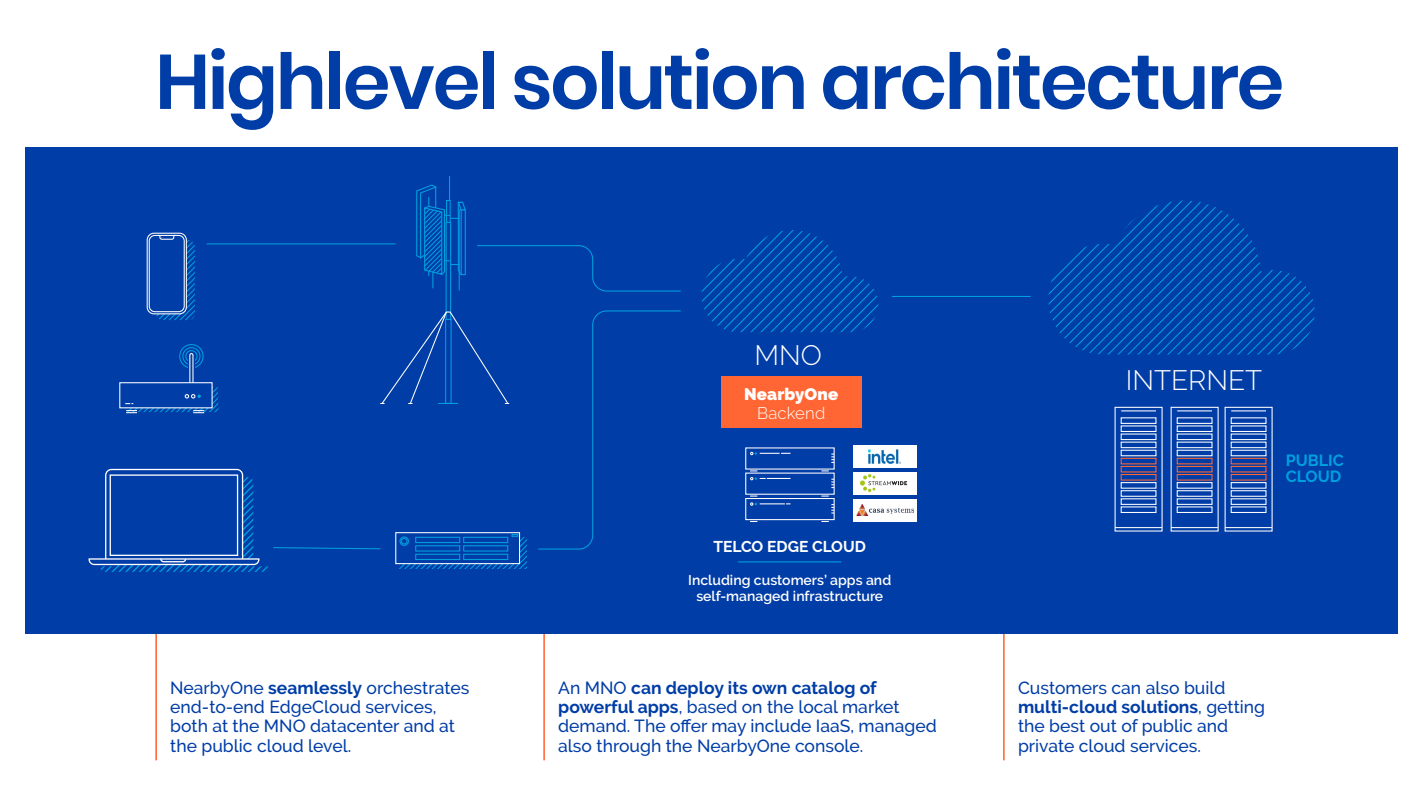
<style>
.page{position:relative;width:1428px;height:803px;background:#fff}
.page>*{position:absolute;margin:0;border:0;box-sizing:border-box;transform-origin:0 0}
.t1{font:600 77px "Poppins";letter-spacing:-.03em;color:#003da6}
.t2{font:300 28px "Raleway";color:#fff}
.t3{font:500 17.5px/19.2px "Raleway";color:#003da6}
.t4{font:900 16.7px "Raleway";letter-spacing:.01em;color:#fff}
.t5{font:300 16.7px "Raleway";letter-spacing:.01em;color:#fff}
.t6{font:700 16.1px/16.4px "Raleway";color:#00a0df}
.t7{font:700 15.61px "Raleway";color:#fff}
.t8{font:600 14px/15.7px "Raleway";color:#fff;text-align:center}
.s1{font-weight:700}
</style>
<div class="page">
<hr style="left:155px;top:591px;width:2px;height:169px;background:#f63">
<hr style="left:543px;top:591px;width:2px;height:169px;background:#f63">
<hr style="left:1003px;top:591px;width:1px;height:169px;background:#f63">
<div style="left:26px;top:147px;width:1372px;height:486px;background:#003da6"></div>
<div style="left:853px;top:445px;width:63px;height:22px;background:#fff"></div>
<img style="left:868px;top:450px;width:33px;height:13px">
<div style="left:853px;top:472px;width:63px;height:22px;background:#fff"></div>
<img style="left:860px;top:474px;width:48px;height:18px">
<div style="left:853px;top:499px;width:63px;height:23px;background:#fff"></div>
<img style="left:857px;top:505px;width:56px;height:11px">
<svg style="left:701px;top:230px;width:177px;height:102px"></svg>
<svg style="left:1048px;top:200px;width:267px;height:154px"></svg>
<div style="left:395px;top:532px;width:125px;height:32px;background:#003da6;border:1px solid #fff"></div>
<svg style="left:399px;top:534px;width:127px;height:35px"></svg>
<div style="left:415px;top:537px;width:45px;height:6px;border:1px solid #00a0df"></div>
<div style="left:415px;top:545px;width:45px;height:6px;border:1px solid #00a0df"></div>
<div style="left:415px;top:553px;width:45px;height:7px;border:1px solid #00a0df"></div>
<div style="left:463px;top:537px;width:45px;height:6px;border:1px solid #00a0df"></div>
<div style="left:463px;top:545px;width:45px;height:6px;border:1px solid #00a0df"></div>
<div style="left:463px;top:553px;width:45px;height:7px;border:1px solid #00a0df"></div>
<div style="left:147px;top:233px;width:40px;height:81px;border:1px solid #fff;border-radius:7px"></div>
<div style="left:149px;top:235px;width:36px;height:77px;border:1px solid #fff;border-radius:6px"></div>
<svg style="left:156px;top:234px;width:39px;height:86px"></svg>
<div style="left:119px;top:382px;width:94px;height:26px;background:linear-gradient(to bottom,#003da6,#003da6)"></div>
<div style="left:185px;top:350px;width:13px;height:12px;border:1px solid #00a0df;border-radius:50%"></div>
<div style="left:182px;top:347px;width:18px;height:18px;border:1px solid #00a0df;border-radius:50%"></div>
<div style="left:179px;top:344px;width:25px;height:24px;border:1px solid #00a0df;border-radius:50%"></div>
<svg style="left:125px;top:352px;width:94px;height:61px"></svg>
<hr style="left:449px;top:176px;width:1px;height:41px;background:#00a0df">
<svg style="left:445px;top:276px;width:6px;height:35px"></svg>
<hr style="left:432px;top:240px;width:1px;height:48px;background:#00a0df">
<hr style="left:459px;top:209px;width:1px;height:81px;background:#00a0df">
<svg style="left:380px;top:311px;width:129px;height:93px"></svg>
<svg style="left:416px;top:184px;width:50px;height:92px"></svg>
<hr style="left:892px;top:296px;width:138px;height:1px;background:#00a0df">
<svg style="left:538px;top:310px;width:143px;height:240px"></svg>
<svg style="left:477px;top:245px;width:204px;height:47px"></svg>
<hr style="left:207px;top:243px;width:188px;height:1px;background:#00a0df">
<svg style="left:750px;top:452px;width:40px;height:3px"></svg>
<svg style="left:831px;top:453px;width:3px;height:10px"></svg>
<svg style="left:750px;top:477px;width:40px;height:3px"></svg>
<svg style="left:831px;top:478px;width:3px;height:10px"></svg>
<div style="left:745px;top:498px;width:89px;height:22px;background:#003da6;border:1px solid #fff"></div>
<svg style="left:750px;top:502px;width:40px;height:4px"></svg>
<svg style="left:831px;top:504px;width:3px;height:9px"></svg>
<hr style="left:1121px;top:410px;width:35px;height:1px;background:#fff">
<div style="left:1120px;top:417px;width:36px;height:7px;border:1px solid #fff"></div>
<div style="left:1120px;top:425px;width:36px;height:7px;border:1px solid #fff"></div>
<div style="left:1120px;top:433px;width:36px;height:7px;border:1px solid #fff"></div>
<div style="left:1120px;top:441px;width:36px;height:7px;border:1px solid #fff"></div>
<div style="left:1120px;top:450px;width:36px;height:6px;border:1px solid #fff"></div>
<div style="left:1120px;top:458px;width:36px;height:6px;border:1px solid #f63"></div>
<div style="left:1120px;top:466px;width:36px;height:6px;border:1px solid #f63"></div>
<div style="left:1120px;top:474px;width:36px;height:6px;border:1px solid #f63"></div>
<div style="left:1120px;top:482px;width:36px;height:6px;border:1px solid #fff"></div>
<div style="left:1120px;top:490px;width:36px;height:7px;border:1px solid #fff"></div>
<div style="left:1120px;top:498px;width:36px;height:7px;border:1px solid #fff"></div>
<div style="left:1120px;top:506px;width:36px;height:7px;border:1px solid #fff"></div>
<hr style="left:1115px;top:527px;width:47px;height:1px;background:#fff">
<hr style="left:1177px;top:410px;width:35px;height:1px;background:#fff">
<div style="left:1176px;top:417px;width:36px;height:7px;border:1px solid #fff"></div>
<div style="left:1176px;top:425px;width:36px;height:7px;border:1px solid #fff"></div>
<div style="left:1176px;top:433px;width:36px;height:7px;border:1px solid #fff"></div>
<div style="left:1176px;top:441px;width:36px;height:7px;border:1px solid #fff"></div>
<div style="left:1176px;top:450px;width:36px;height:6px;border:1px solid #fff"></div>
<div style="left:1176px;top:458px;width:36px;height:6px;border:1px solid #f63"></div>
<div style="left:1176px;top:466px;width:36px;height:6px;border:1px solid #f63"></div>
<div style="left:1176px;top:474px;width:36px;height:6px;border:1px solid #f63"></div>
<div style="left:1176px;top:482px;width:36px;height:6px;border:1px solid #fff"></div>
<div style="left:1176px;top:490px;width:36px;height:7px;border:1px solid #fff"></div>
<div style="left:1176px;top:498px;width:36px;height:7px;border:1px solid #fff"></div>
<div style="left:1176px;top:506px;width:36px;height:7px;border:1px solid #fff"></div>
<hr style="left:1171px;top:527px;width:47px;height:1px;background:#fff">
<hr style="left:1231px;top:410px;width:35px;height:1px;background:#fff">
<div style="left:1230px;top:417px;width:36px;height:7px;border:1px solid #fff"></div>
<div style="left:1230px;top:425px;width:36px;height:7px;border:1px solid #fff"></div>
<div style="left:1230px;top:433px;width:36px;height:7px;border:1px solid #fff"></div>
<div style="left:1230px;top:441px;width:36px;height:7px;border:1px solid #fff"></div>
<div style="left:1230px;top:450px;width:36px;height:6px;border:1px solid #fff"></div>
<div style="left:1230px;top:458px;width:36px;height:6px;border:1px solid #f63"></div>
<div style="left:1230px;top:466px;width:36px;height:6px;border:1px solid #f63"></div>
<div style="left:1230px;top:474px;width:36px;height:6px;border:1px solid #f63"></div>
<div style="left:1230px;top:482px;width:36px;height:6px;border:1px solid #fff"></div>
<div style="left:1230px;top:490px;width:36px;height:7px;border:1px solid #fff"></div>
<div style="left:1230px;top:498px;width:36px;height:7px;border:1px solid #fff"></div>
<div style="left:1230px;top:506px;width:36px;height:7px;border:1px solid #fff"></div>
<hr style="left:1225px;top:527px;width:47px;height:1px;background:#fff">
<div style="left:721px;top:377px;width:140px;height:51px;background:#f63"></div>
<hr style="left:738px;top:561px;width:103px;height:1px;background:#00a0df">
<svg style="left:88px;top:468px;width:293px;height:104px"></svg>
<h1 class="t1" style="left:155px;top:37px;width:1130px">Highlevel solution architecture</h1>
<h2 class="t2" style="left:754px;top:339px;width:69px">MNO</h2>
<p class="t4" style="left:744px;top:384px;width:95px">NearbyOne</p>
<p class="t5" style="left:757px;top:403px;width:70px">Backend</p>
<p class="t7" style="left:713px;top:538px;width:154px">TELCO EDGE CLOUD</p>
<p class="t8" style="left:688px;top:572px;width:204px">Including customers’ apps and self-managed infrastructure</p>
<h2 class="t2" style="left:1126px;top:364px;width:138px">INTERNET</h2>
<p class="t6" style="left:1285px;top:452px;width:60px">PUBLIC<br>CLOUD</p>
<p class="t3" style="left:170px;top:678px;width:301px">NearbyOne <span class="s1">seamlessly</span> orchestrates end-to-end EdgeCloud services, both at the MNO datacenter and at the public cloud level.</p>
<p class="t3" style="left:558px;top:678px;width:380px">An MNO <span class="s1">can deploy its own catalog of powerful apps</span>, based on the local market demand. The offer may include IaaS, managed also through the NearbyOne console.</p>
<p class="t3" style="left:1018px;top:678px;width:249px">Customers can also build <span class="s1">multi-cloud solutions</span>, getting the best out of public and private cloud services.</p>
</div>
